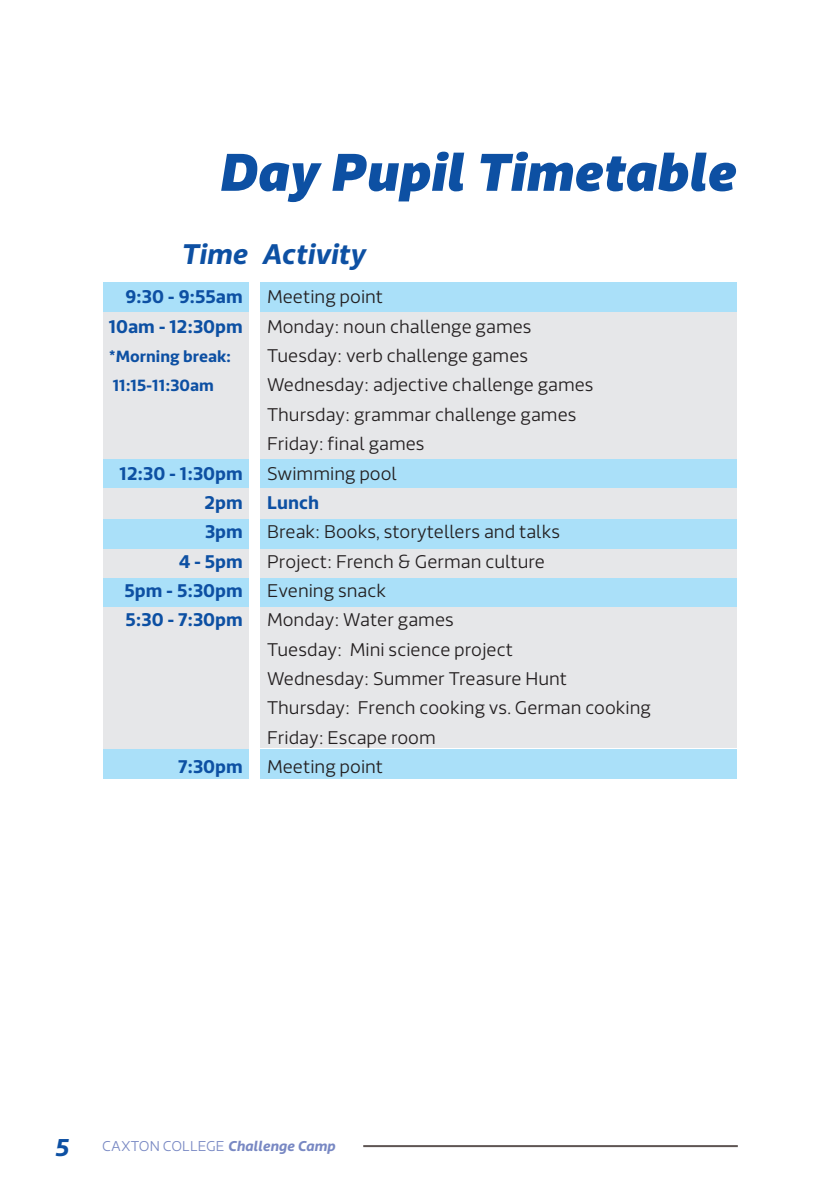
<style>
.page{position:relative;width:840px;height:1191px;background:#fff}
.page>*{position:absolute;margin:0;border:0;box-sizing:border-box;transform-origin:0 0}
.t1{font:italic 900 52.2px "Riona Sans";color:#0d50a3}
.t2{font:italic 700 28px "Riona Sans";color:#0d50a3}
.t3{font:italic 700 24px "Riona Sans";color:#0d50a3}
.t4{font:300 18px "Riona Sans";color:#231f20}
.t5{font:700 18px "Riona Sans";color:#0d50a3}
.t6{font:700 16px "Riona Sans";color:#0d50a3}
.t7{font:300 14px "Riona Sans";color:#7888c3}
.s1{font-weight:700;font-style:italic}
</style>
<div class="page">
<hr style="left:363px;top:1145px;width:374px;height:2px;background:#5e5553">
<div style="left:103px;top:282px;width:146px;height:30px;background:#aae0f9"></div>
<div style="left:103px;top:459px;width:146px;height:30px;background:#aae0f9"></div>
<div style="left:103px;top:519px;width:146px;height:30px;background:#aae0f9"></div>
<div style="left:103px;top:577px;width:146px;height:30px;background:#aae0f9"></div>
<div style="left:103px;top:748px;width:146px;height:30px;background:#aae0f9"></div>
<div style="left:103px;top:489px;width:146px;height:30px;background:#e6e7e9"></div>
<div style="left:103px;top:607px;width:146px;height:141px;background:#e6e7e9"></div>
<div style="left:103px;top:549px;width:146px;height:28px;background:#e6e7e9"></div>
<div style="left:103px;top:312px;width:146px;height:147px;background:#e6e7e9"></div>
<div style="left:260px;top:282px;width:476px;height:30px;background:#aae0f9"></div>
<div style="left:260px;top:459px;width:476px;height:30px;background:#aae0f9"></div>
<div style="left:260px;top:519px;width:476px;height:30px;background:#aae0f9"></div>
<div style="left:260px;top:577px;width:476px;height:30px;background:#aae0f9"></div>
<div style="left:260px;top:748px;width:476px;height:30px;background:#aae0f9"></div>
<div style="left:260px;top:489px;width:476px;height:30px;background:#e6e7e9"></div>
<div style="left:260px;top:607px;width:476px;height:141px;background:#e6e7e9"></div>
<div style="left:260px;top:549px;width:476px;height:28px;background:#e6e7e9"></div>
<div style="left:260px;top:312px;width:476px;height:147px;background:#e6e7e9"></div>
<p class="t1" style="left:218px;top:138px;width:518px">Day Pupil Timetable</p>
<p class="t2" style="left:181px;top:236px;width:68px">Time</p>
<p class="t2" style="left:261px;top:236px;width:105px">Activity</p>
<p class="t5" style="left:125px;top:285px;width:119px">9:30 - 9:55am</p>
<p class="t5" style="left:109px;top:315px;width:135px">10am - 12:30pm</p>
<p class="t6" style="left:109px;top:346px;width:123px">*Morning break:</p>
<p class="t6" style="left:113px;top:375px;width:102px">11:15-11:30am</p>
<p class="t5" style="left:120px;top:462px;width:124px">12:30 - 1:30pm</p>
<p class="t5" style="left:204px;top:491px;width:40px">2pm</p>
<p class="t5" style="left:205px;top:520px;width:39px">3pm</p>
<p class="t5" style="left:179px;top:550px;width:65px">4 - 5pm</p>
<p class="t5" style="left:124px;top:579px;width:120px">5pm - 5:30pm</p>
<p class="t5" style="left:125px;top:608px;width:119px">5:30 - 7:30pm</p>
<p class="t5" style="left:178px;top:755px;width:66px">7:30pm</p>
<p class="t4" style="left:267px;top:286px;width:118px">Meeting point</p>
<p class="t4" style="left:267px;top:315px;width:266px">Monday: noun challenge games</p>
<p class="t4" style="left:267px;top:345px;width:262px">Tuesday: verb challenge games</p>
<p class="t4" style="left:267px;top:374px;width:328px">Wednesday: adjective challenge games</p>
<p class="t4" style="left:267px;top:404px;width:311px">Thursday: grammar challenge games</p>
<p class="t4" style="left:267px;top:433px;width:159px">Friday: final games</p>
<p class="t4" style="left:267px;top:462px;width:131px">Swimming pool</p>
<p class="t5" style="left:267px;top:491px;width:53px">Lunch</p>
<p class="t4" style="left:267px;top:521px;width:294px">Break: Books, storytellers and talks</p>
<p class="t4" style="left:267px;top:550px;width:279px">Project: French &amp; German culture</p>
<p class="t4" style="left:267px;top:580px;width:120px">Evening snack</p>
<p class="t4" style="left:267px;top:609px;width:188px">Monday: Water games</p>
<p class="t4" style="left:267px;top:638px;width:247px">Tuesday: Mini science project</p>
<p class="t4" style="left:267px;top:668px;width:301px">Wednesday: Summer Treasure Hunt</p>
<p class="t4" style="left:267px;top:697px;width:385px">Thursday: French cooking vs. German cooking</p>
<p class="t4" style="left:267px;top:726px;width:170px">Friday: Escape room</p>
<p class="t4" style="left:267px;top:756px;width:118px">Meeting point</p>
<h3 class="t3" style="left:55px;top:1131px;width:15px">5</h3>
<p class="t7" style="left:102px;top:1137px;width:234px">CAXTON COLLEGE <span class="s1">Challenge Camp</span></p>
</div>
